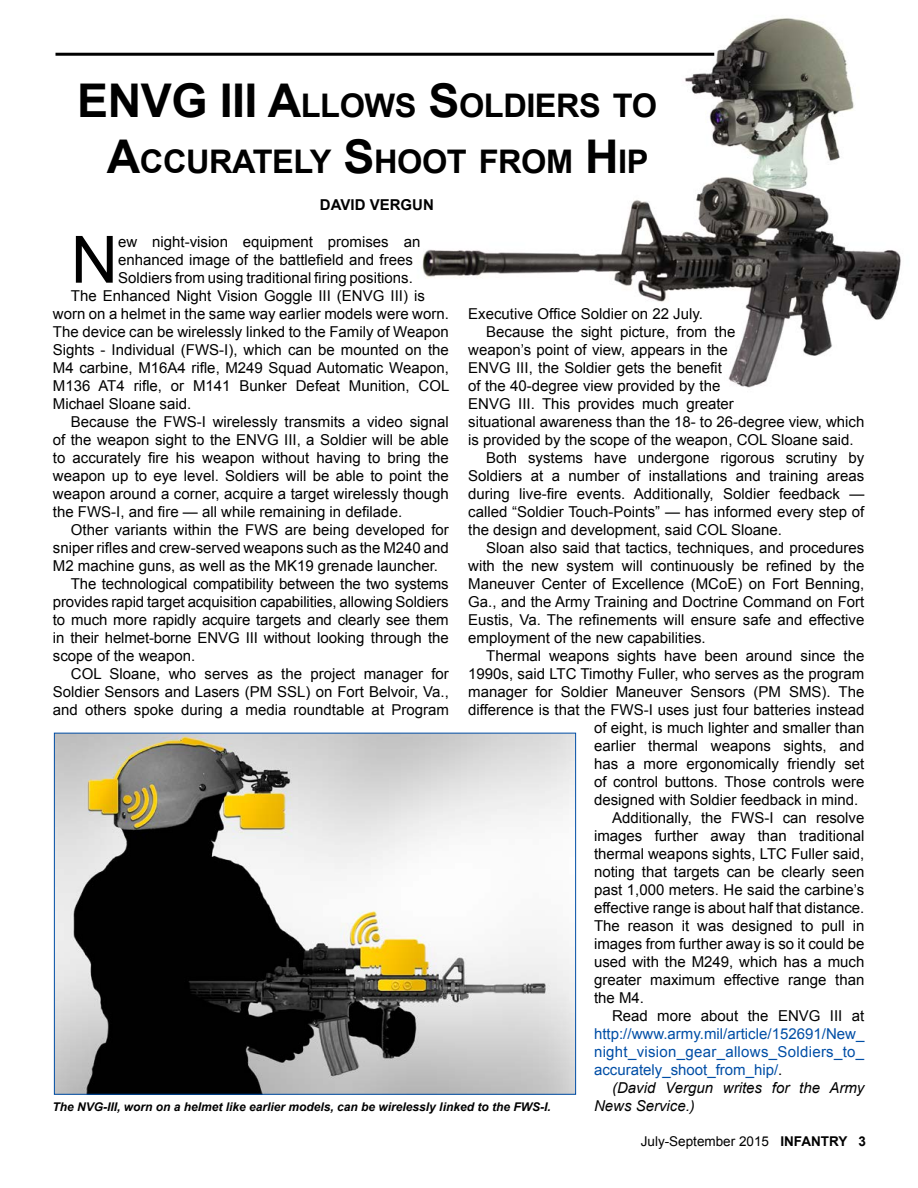
<style>
.page{position:relative;width:918px;height:1188px;background:#fff}
.page>*{position:absolute;margin:0;border:0;box-sizing:border-box;transform-origin:0 0}
.t1{font:65.25px "Arial";color:#000}
.t2{font:700 32.55px/55.8px "Arial";letter-spacing:-.015em;color:#000}
.t3{font:15px "Arial";color:#000}
.t4{font:15px/18px "Arial";letter-spacing:.02em;color:#004ea6;text-align:justify}
.t5{font:italic 15px/18px "Arial";color:#000}
.t6{font:700 15px "Arial";color:#000}
.t7{font:13.5px "Arial";color:#000}
.t8{font:italic 700 12px "Arial";color:#000}
.s1{font-size:46.5px}
.s2{color:#000}
.s3{font-weight:700}
</style>
<div class="page">
<img style="left:393px;top:18px;width:508px;height:370px">
<hr style="left:56px;top:53px;width:658px;height:3px;background:#000">
<img style="left:56px;top:735px;width:518px;height:358px">
<h2 class="t2" style="left:107px;top:79px;width:552px;text-indent:-30px"><span class="s1">ENVG III A</span>LLOWS <span class="s1">S</span>OLDIERS TO<br><span class="s1">A</span>CCU</h2>
<h2 class="t2" style="left:209px;top:135px;width:441px">RATELY <span class="s1">S</span>HOOT FROM <span class="s1">H</span> IP</h2>
<p class="t6" style="left:320px;top:194px;width:103px">DAVID VERGUN</p>
<h1 class="t1" style="left:71px;top:217px;width:49px">N</h1>
<p class="t3" style="left:118px;top:232px;width:304px">ew night-vision equipment promises an</p>
<p class="t3" style="left:118px;top:250px;width:296px">enhanced image of the battlefield and frees</p>
<p class="t3" style="left:118px;top:268px;width:296px">Soldiers from using traditional firing positions.</p>
<p class="t3" style="left:71px;top:286px;width:355px">The Enhanced Night Vision Goggle III (ENVG III) is</p>
<p class="t3" style="left:53px;top:304px;width:398px">worn on a helmet in the same way earlier models were worn.</p>
<p class="t3" style="left:53px;top:322px;width:397px">The device can be wirelessly linked to the Family of Weapon</p>
<p class="t3" style="left:53px;top:340px;width:397px">Sights - Individual (FWS-I), which can be mounted on the</p>
<p class="t3" style="left:53px;top:358px;width:397px">M4 carbine, M16A4 rifle, M249 Squad Automatic Weapon,</p>
<p class="t3" style="left:53px;top:376px;width:398px">M136 AT4 rifle, or M141 Bunker Defeat Munition, COL</p>
<p class="t3" style="left:53px;top:394px;width:140px">Michael Sloane said.</p>
<p class="t3" style="left:71px;top:412px;width:379px">Because the FWS-I wirelessly transmits a video signal</p>
<p class="t3" style="left:53px;top:430px;width:397px">of the weapon sight to the ENVG III, a Soldier will be able</p>
<p class="t3" style="left:53px;top:448px;width:397px">to accurately fire his weapon without having to bring the</p>
<p class="t3" style="left:53px;top:466px;width:397px">weapon up to eye level. Soldiers will be able to point the</p>
<p class="t3" style="left:53px;top:484px;width:397px">weapon around a corner, acquire a target wirelessly though</p>
<p class="t3" style="left:53px;top:502px;width:351px">the FWS-I, and fire — all while remaining in defilade.</p>
<p class="t3" style="left:71px;top:520px;width:379px">Other variants within the FWS are being developed for</p>
<p class="t3" style="left:53px;top:538px;width:397px">sniper rifles and crew-served weapons such as the M240 and</p>
<p class="t3" style="left:53px;top:556px;width:387px">M2 machine guns, as well as the MK19 grenade launcher.</p>
<p class="t3" style="left:71px;top:574px;width:379px">The technological compatibility between the two systems</p>
<p class="t3" style="left:53px;top:592px;width:397px">provides rapid target acquisition capabilities, allowing Soldiers</p>
<p class="t3" style="left:53px;top:610px;width:397px">to much more rapidly acquire targets and clearly see them</p>
<p class="t3" style="left:53px;top:628px;width:397px">in their helmet-borne ENVG III without looking through the</p>
<p class="t3" style="left:53px;top:646px;width:144px">scope of the weapon.</p>
<p class="t3" style="left:71px;top:664px;width:379px">COL Sloane, who serves as the project manager for</p>
<p class="t3" style="left:53px;top:682px;width:398px">Soldier Sensors and Lasers (PM SSL) on Fort Belvoir, Va.,</p>
<p class="t3" style="left:53px;top:700px;width:397px">and others spoke during a media roundtable at Program</p>
<p class="t3" style="left:468px;top:304px;width:236px">Executive Office Soldier on 22 July.</p>
<p class="t3" style="left:486px;top:322px;width:251px">Because the sight picture, from the</p>
<p class="t3" style="left:468px;top:340px;width:261px">weapon’s point of view, appears in the</p>
<p class="t3" style="left:468px;top:358px;width:255px">ENVG III, the Soldier gets the benefit</p>
<p class="t3" style="left:468px;top:376px;width:254px">of the 40-degree view provided by the</p>
<p class="t3" style="left:468px;top:394px;width:267px">ENVG III. This provides much greater</p>
<p class="t3" style="left:468px;top:412px;width:398px">situational awareness than the 18- to 26-degree view, which</p>
<p class="t3" style="left:468px;top:430px;width:387px">is provided by the scope of the weapon, COL Sloane said.</p>
<p class="t3" style="left:486px;top:448px;width:380px">Both systems have undergone rigorous scrutiny by</p>
<p class="t3" style="left:468px;top:466px;width:398px">Soldiers at a number of installations and training areas</p>
<p class="t3" style="left:468px;top:484px;width:398px">during live-fire events. Additionally, Soldier feedback —</p>
<p class="t3" style="left:468px;top:502px;width:398px">called “Soldier Touch-Points” — has informed every step of</p>
<p class="t3" style="left:468px;top:520px;width:315px">the design and development, said COL Sloane.</p>
<p class="t3" style="left:486px;top:538px;width:380px">Sloan also said that tactics, techniques, and procedures</p>
<p class="t3" style="left:468px;top:556px;width:398px">with the new system will continuously be refined by the</p>
<p class="t3" style="left:468px;top:574px;width:398px">Maneuver Center of Excellence (MCoE) on Fort Benning,</p>
<p class="t3" style="left:468px;top:592px;width:398px">Ga., and the Army Training and Doctrine Command on Fort</p>
<p class="t3" style="left:468px;top:610px;width:398px">Eustis, Va. The refinements will ensure safe and effective</p>
<p class="t3" style="left:468px;top:628px;width:239px">employment of the new capabilities.</p>
<p class="t3" style="left:486px;top:646px;width:380px">Thermal weapons sights have been around since the</p>
<p class="t3" style="left:468px;top:664px;width:398px">1990s, said LTC Timothy Fuller, who serves as the program</p>
<p class="t3" style="left:468px;top:682px;width:398px">manager for Soldier Maneuver Sensors (PM SMS). The</p>
<p class="t3" style="left:468px;top:700px;width:398px">difference is that the FWS-I uses just four batteries instead</p>
<p class="t3" style="left:594px;top:718px;width:272px">of eight, is much lighter and smaller than</p>
<p class="t3" style="left:594px;top:736px;width:272px">earlier thermal weapons sights, and</p>
<p class="t3" style="left:594px;top:754px;width:272px">has a more ergonomically friendly set</p>
<p class="t3" style="left:594px;top:772px;width:272px">of control buttons. Those controls were</p>
<p class="t3" style="left:594px;top:790px;width:266px">designed with Soldier feedback in mind.</p>
<p class="t3" style="left:612px;top:808px;width:254px">Additionally, the FWS-I can resolve</p>
<p class="t3" style="left:594px;top:826px;width:272px">images further away than traditional</p>
<p class="t3" style="left:594px;top:844px;width:272px">thermal weapons sights, LTC Fuller said,</p>
<p class="t3" style="left:594px;top:862px;width:272px">noting that targets can be clearly seen</p>
<p class="t3" style="left:594px;top:880px;width:272px">past 1,000 meters. He said the carbine’s</p>
<p class="t3" style="left:594px;top:898px;width:272px">effective range is about half that distance.</p>
<p class="t3" style="left:594px;top:916px;width:272px">The reason it was designed to pull in</p>
<p class="t3" style="left:594px;top:934px;width:272px">images from further away is so it could be</p>
<p class="t3" style="left:594px;top:952px;width:272px">used with the M249, which has a much</p>
<p class="t3" style="left:594px;top:970px;width:272px">greater maximum effective range than</p>
<p class="t3" style="left:594px;top:988px;width:52px">the M4.</p>
<p class="t3" style="left:612px;top:1006px;width:254px">Read more about the ENVG III at</p>
<p class="t4" style="left:594px;top:1025px;width:272px">http://www.army.mil/article/152691/New_ night_vision_gear_allows_Soldiers_to_ accurately_shoot_from_hip/<span class="s2">.</span></p>
<p class="t5" style="left:594px;top:1079px;width:272px;text-indent:18px">(David Vergun writes for the Army<br>News Service.)</p>
<p class="t8" style="left:52px;top:1099px;width:500px">The NVG-III, worn on a helmet like earlier models, can be wirelessly linked to the FWS-I.</p>
<p class="t7" style="left:641px;top:1132px;width:227px">July-September 2015 <span class="s3">INFANTRY 3</span></p>
</div>
